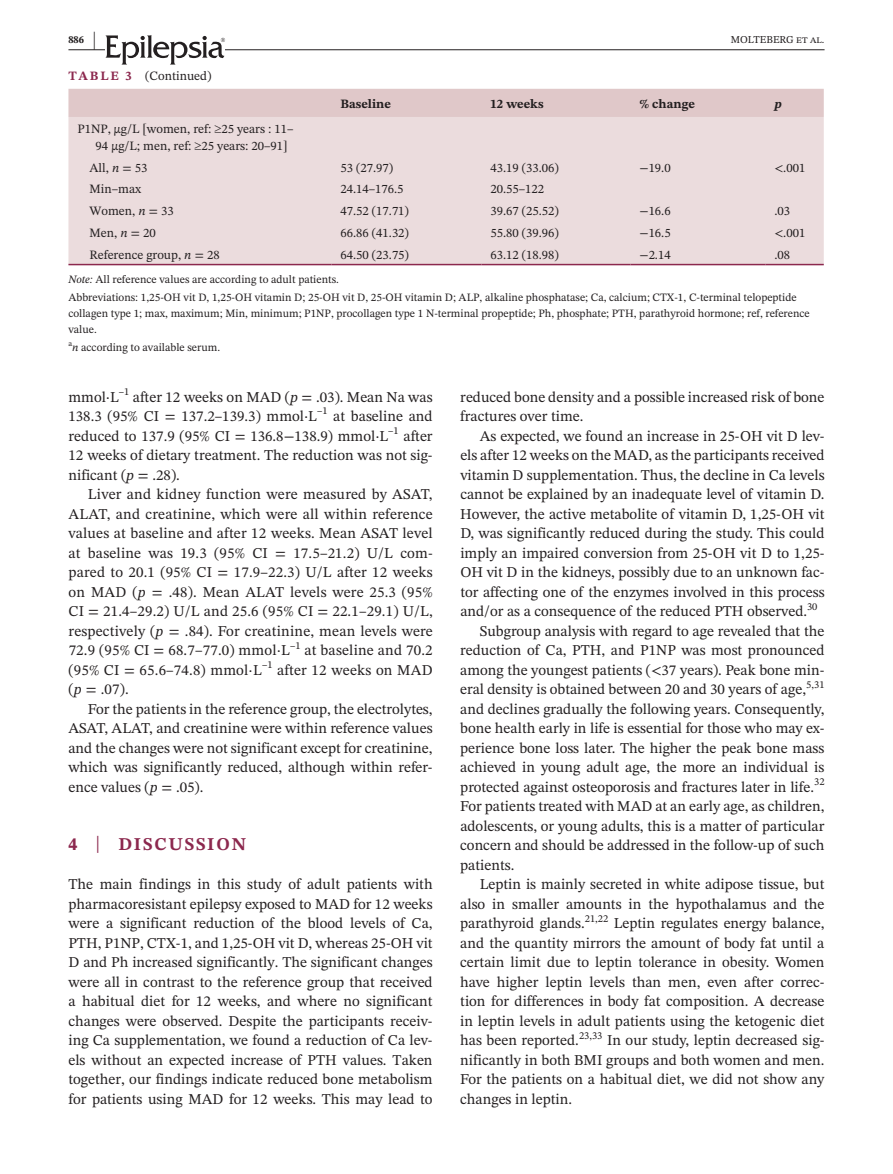
<style>
.page{position:relative;width:893px;height:1174px;background:#fff}
.page>*{position:absolute;margin:0;border:0;box-sizing:border-box;transform-origin:0 0}
.t1{font:700 18px "STIX Two Text";letter-spacing:.1em;color:#8c284e}
.t2{font:15px/19.5px "STIX Two Text";color:#231f20;text-align:justify}
.t3{font:12.75px/17.2px "STIX Two Text";color:#231f20}
.t4{font:700 12.75px "STIX Two Text";color:#231f20}
.t5{font:italic 700 12.75px "STIX Two Text";color:#231f20}
.t6{font:11.25px/18px "STIX Two Text";color:#231f20}
.t7{font:10.5px "STIX Two Text";color:#231f20}
.t8{font:700 10.5px "STIX Two Text";color:#231f20}
.t9{font:7.8px "STIX Two Text";color:#231f20}
.s1{font-size:21px}
.s2{font-weight:700;color:#8c284e}
.s3{font-style:italic}
.s4{font-weight:400;font-size:23.7px}
</style>
<div class="page">
<hr style="left:68px;top:49px;width:756px;height:1px;background:#231f20">
<svg style="left:105px;top:35px;width:120px;height:30px"></svg>
<div style="left:68px;top:89px;width:756px;height:28px;background:#e0c8c9"></div>
<div style="left:68px;top:117px;width:756px;height:147px;background:#ebdcdd"></div>
<hr style="left:68px;top:264px;width:263px;height:1px;background:#8c284e">
<hr style="left:331px;top:264px;width:150px;height:1px;background:#8c284e">
<hr style="left:481px;top:264px;width:149px;height:1px;background:#8c284e">
<hr style="left:630px;top:264px;width:135px;height:1px;background:#8c284e">
<hr style="left:765px;top:264px;width:59px;height:1px;background:#8c284e">
<p class="t8" style="left:68px;top:32px;width:29px">886 <span class="s1">|</span></p>
<p class="t7" style="left:731px;top:32px;width:95px">MOLTEBERG et al.</p>
<p class="t3" style="left:68px;top:67px;width:144px"><span class="s2">TABLE 3</span> (Continued)</p>
<p class="t4" style="left:340px;top:94px;width:52px">Baseline</p>
<p class="t4" style="left:490px;top:94px;width:55px">12 weeks</p>
<p class="t4" style="left:639px;top:94px;width:57px">% change</p>
<p class="t5" style="left:774px;top:94px;width:9px">p</p>
<p class="t3" style="left:95px;top:120px;width:199px;text-indent:-18px">P1NP, µg/L [women, ref: ≥25 years : 11–<br>94 µg/L; men, ref: ≥25 years: 20–91]</p>
<p class="t3" style="left:89px;top:159px;width:60px">All, <span class="s3">n</span> = 53</p>
<p class="t3" style="left:340px;top:159px;width:54px">53 (27.97)</p>
<p class="t3" style="left:490px;top:159px;width:70px">43.19 (33.06)</p>
<p class="t3" style="left:639px;top:159px;width:33px">−19.0</p>
<p class="t3" style="left:774px;top:159px;width:33px">&lt;.001</p>
<p class="t3" style="left:89px;top:180px;width:53px">Min–max</p>
<p class="t3" style="left:340px;top:180px;width:65px">24.14–176.5</p>
<p class="t3" style="left:490px;top:180px;width:55px">20.55–122</p>
<p class="t3" style="left:89px;top:202px;width:86px">Women, <span class="s3">n</span> = 33</p>
<p class="t3" style="left:340px;top:202px;width:70px">47.52 (17.71)</p>
<p class="t3" style="left:490px;top:202px;width:70px">39.67 (25.52)</p>
<p class="t3" style="left:639px;top:202px;width:33px">−16.6</p>
<p class="t3" style="left:774px;top:202px;width:17px">.03</p>
<p class="t3" style="left:89px;top:224px;width:68px">Men, <span class="s3">n</span> = 20</p>
<p class="t3" style="left:340px;top:224px;width:70px">66.86 (41.32)</p>
<p class="t3" style="left:490px;top:224px;width:70px">55.80 (39.96)</p>
<p class="t3" style="left:639px;top:224px;width:33px">−16.5</p>
<p class="t3" style="left:774px;top:224px;width:33px">&lt;.001</p>
<p class="t3" style="left:89px;top:246px;width:132px">Reference group, <span class="s3">n</span> = 28</p>
<p class="t3" style="left:340px;top:246px;width:70px">64.50 (23.75)</p>
<p class="t3" style="left:490px;top:246px;width:70px">63.12 (18.98)</p>
<p class="t3" style="left:639px;top:246px;width:33px">−2.14</p>
<p class="t3" style="left:774px;top:246px;width:17px">.08</p>
<p class="t6" style="left:68px;top:270px;width:730px"><span class="s3">Note:</span> All reference values are according to adult patients.<br>Abbreviations: 1,25-OH vit D, 1,25-OH vitamin D; 25-OH vit D, 25-OH vitamin D; ALP, alkaline phosphatase; Ca, calcium; CTX-1, C-terminal telopeptide</p>
<p class="t6" style="left:68px;top:305px;width:743px;line-height:15.8px">collagen type 1; max, maximum; Min, minimum; P1NP, procollagen type 1 N-terminal propeptide; Ph, phosphate; PTH, parathyroid hormone; ref, reference value.</p>
<p class="t9" style="left:68px;top:337px;width:5px">a</p>
<p class="t6" style="left:72px;top:338px;width:149px"><span class="s3">n</span> according to available serum.</p>
<p class="t2" style="left:68px;top:387px;width:52px">mmol·L</p>
<p class="t7" style="left:119px;top:384px;width:12px">–1</p>
<p class="t2" style="left:68px;top:387px;width:366px;text-indent:64px">after 12 weeks on MAD (<span class="s3">p</span> = .03). Mean Na was<br>138.3 (95% CI = 137.2–139.3) mmol·L</p>
<p class="t7" style="left:317px;top:403px;width:12px">–1</p>
<p class="t2" style="left:68px;top:406px;width:366px;text-indent:265px">at baseline and reduced to 137.9 (95% CI = 136.8−138.9) mmol·L</p>
<p class="t7" style="left:388px;top:423px;width:12px">–1</p>
<p class="t2" style="left:68px;top:426px;width:366px;text-indent:335px">after 12 weeks of dietary treatment. The reduction was not sig&shy;nificant (<span class="s3">p</span> = .28).</p>
<p class="t2" style="left:69px;top:484px;width:366px;text-indent:19px">Liver and kidney function were measured by ASAT, ALAT, and creatinine, which were all within reference values at baseline and after 12 weeks. Mean ASAT level at baseline was 19.3 (95% CI = 17.5–21.2) U/L com&shy;pared to 20.1 (95% CI = 17.9–22.3) U/L after 12 weeks on MAD (<span class="s3">p</span> = .48). Mean ALAT levels were 25.3 (95% CI = 21.4–29.2) U/L and 25.6 (95% CI = 22.1–29.1) U/L, respectively (<span class="s3">p</span> = .84). For creatinine, mean levels were 72.9 (95% CI = 68.7–77.0) mmol·L</p>
<p class="t7" style="left:290px;top:637px;width:12px">–1</p>
<p class="t2" style="left:304px;top:640px;width:130px">at baseline and 70.2</p>
<p class="t2" style="left:68px;top:660px;width:195px">(95% CI = 65.6–74.8) mmol·L</p>
<p class="t7" style="left:262px;top:657px;width:12px">–1</p>
<p class="t2" style="left:277px;top:660px;width:157px">after 12 weeks on MAD</p>
<p class="t2" style="left:68px;top:679px;width:62px">(<span class="s3">p</span> = .07).</p>
<p class="t2" style="left:88px;top:699px;width:346px">For the patients in the reference group, the electrolytes,</p>
<p class="t2" style="left:68px;top:718px;width:366px">ASAT, ALAT, and creatinine were within reference values</p>
<p class="t2" style="left:68px;top:738px;width:366px">and the changes were not significant except for creatinine,</p>
<p class="t2" style="left:68px;top:757px;width:366px">which was significantly reduced, although within refer-</p>
<p class="t2" style="left:68px;top:777px;width:136px">ence values (<span class="s3">p</span> = .05).</p>
<p class="t1" style="left:68px;top:831px;width:179px">4 <span class="s4">|</span> DISCUSSION</p>
<p class="t2" style="left:68px;top:874px;width:366px">The main findings in this study of adult patients with pharmacoresistant epilepsy exposed to MAD for 12 weeks were a significant reduction of the blood levels of Ca, PTH, P1NP, CTX-1, and 1,25-OH vit D, whereas 25-OH vit D and Ph increased significantly. The significant changes were all in contrast to the reference group that received a habitual diet for 12 weeks, and where no significant changes were observed. Despite the participants receiv&shy;ing Ca supplementation, we found a reduction of Ca lev&shy;els without an expected increase of PTH values. Taken together, our findings indicate reduced bone metabolism for patients using MAD for 12 weeks. This may lead to</p>
<p class="t2" style="left:460px;top:387px;width:366px">reduced bone density and a possible increased risk of bone fractures over time.</p>
<p class="t2" style="left:480px;top:426px;width:346px">As expected, we found an increase in 25-OH vit D lev-</p>
<p class="t2" style="left:460px;top:445px;width:366px">els after 12 weeks on the MAD, as the participants received</p>
<p class="t2" style="left:460px;top:465px;width:366px">vitamin D supplementation. Thus, the decline in Ca levels</p>
<p class="t2" style="left:460px;top:484px;width:366px">cannot be explained by an inadequate level of vitamin D.</p>
<p class="t2" style="left:460px;top:504px;width:366px">However, the active metabolite of vitamin D, 1,25-OH vit</p>
<p class="t2" style="left:460px;top:523px;width:366px">D, was significantly reduced during the study. This could</p>
<p class="t2" style="left:460px;top:543px;width:366px">imply an impaired conversion from 25-OH vit D to 1,25-</p>
<p class="t2" style="left:460px;top:562px;width:366px">OH vit D in the kidneys, possibly due to an unknown fac-</p>
<p class="t2" style="left:460px;top:582px;width:366px">tor affecting one of the enzymes involved in this process</p>
<p class="t2" style="left:460px;top:601px;width:359px">and/or as a consequence of the reduced PTH observed.<sup>30</sup></p>
<p class="t2" style="left:480px;top:621px;width:346px">Subgroup analysis with regard to age revealed that the</p>
<p class="t2" style="left:460px;top:640px;width:366px">reduction of Ca, PTH, and P1NP was most pronounced</p>
<p class="t2" style="left:460px;top:660px;width:366px">among the youngest patients (&lt;37 years). Peak bone min-</p>
<p class="t2" style="left:460px;top:679px;width:347px">eral density is obtained between 20 and 30 years of age,</p>
<p class="t7" style="left:806px;top:676px;width:20px">5,31</p>
<p class="t2" style="left:460px;top:699px;width:366px">and declines gradually the following years. Consequently, bone health early in life is essential for those who may ex&shy;perience bone loss later. The higher the peak bone mass achieved in young adult age, the more an individual is protected against osteoporosis and fractures later in life.</p>
<p class="t7" style="left:814px;top:774px;width:12px">32</p>
<p class="t2" style="left:460px;top:796px;width:366px">For patients treated with MAD at an early age, as children, adolescents, or young adults, this is a matter of particular concern and should be addressed in the follow-up of such patients.</p>
<p class="t2" style="left:460px;top:874px;width:366px;text-indent:20px">Leptin is mainly secreted in white adipose tissue, but also in smaller amounts in the hypothalamus and the parathyroid glands.</p>
<p class="t7" style="left:585px;top:910px;width:25px">21,22</p>
<p class="t2" style="left:460px;top:913px;width:366px;text-indent:154px">Leptin regulates energy balance, and the quantity mirrors the amount of body fat until a certain limit due to leptin tolerance in obesity. Women have higher leptin levels than men, even after correc&shy;tion for differences in body fat composition. A decrease in leptin levels in adult patients using the ketogenic diet has been reported.</p>
<p class="t7" style="left:579px;top:1027px;width:25px">23,33</p>
<p class="t2" style="left:460px;top:1030px;width:366px;text-indent:147px">In our study, leptin decreased sig&shy;nificantly in both BMI groups and both women and men.<br>For the patients on a habitual diet, we did not show any changes in leptin.</p>
</div>
